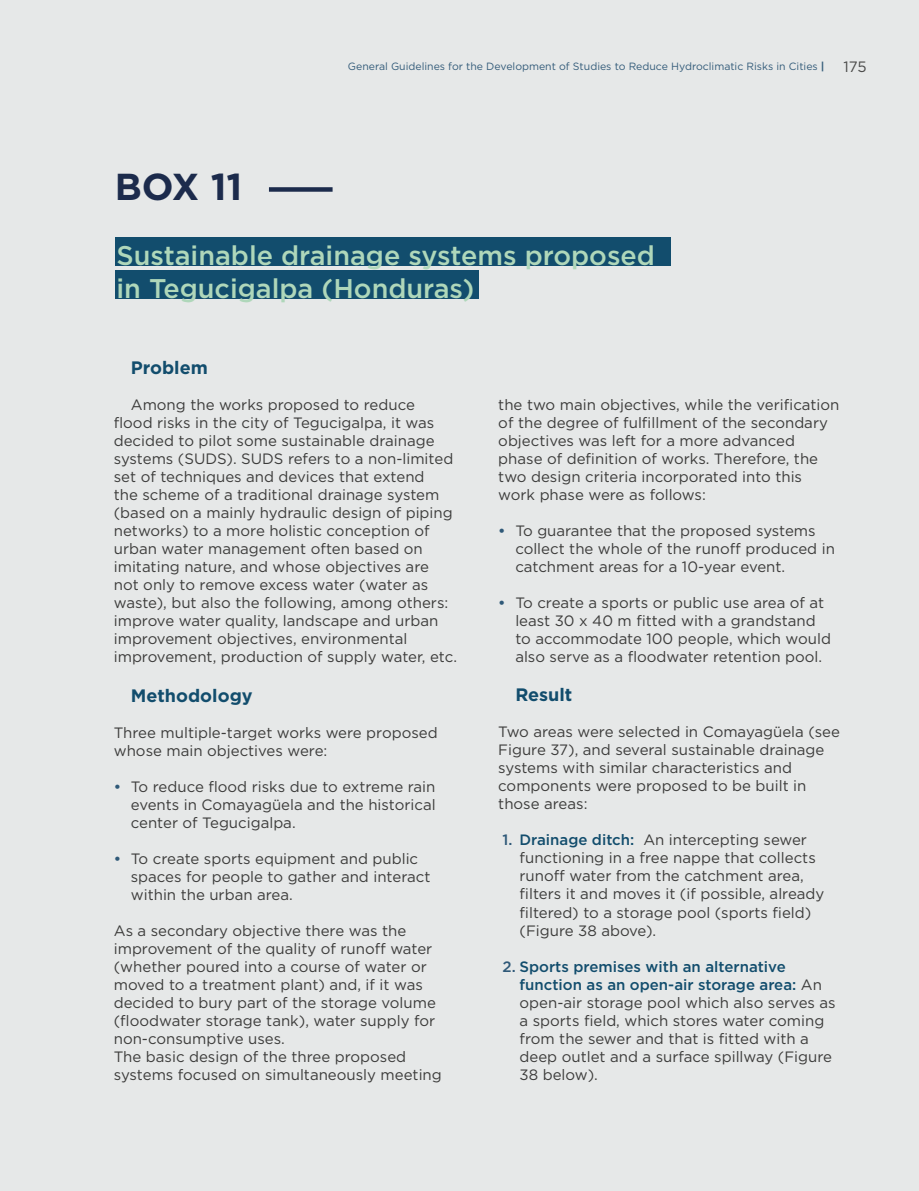
<style>
.page{position:relative;width:919px;height:1191px;background:#fff}
.page>*{position:absolute;margin:0;border:0;box-sizing:border-box;transform-origin:0 0}
.t1{font:700 37.5px "Gotham";color:#1c2b4c}
.t2{font:500 27px/32.4px "Gotham";color:#afd7ba}
.t3{font:700 18px "Gotham";color:#124d6d}
.t4{font:15px/18px "Gotham";color:#3c3c3b}
.t5{font:15px "Gotham";color:#4a4a49}
.t6{font:10.5px "Gotham";color:#345c7a}
.s1{font-weight:700}
.s2{font-weight:500;color:#2f5978}
.s3{font-weight:500;color:#124d6d}
</style>
<div class="page">
<div style="left:0;top:0;width:918px;height:1191px;background:#e6e8e8"></div>
<div style="left:115px;top:271px;width:363px;height:28px;background:#124d6d"></div>
<div style="left:115px;top:237px;width:555px;height:28px;background:#124d6d"></div>
<div style="left:269px;top:187px;width:63px;height:5px;background:#1c2b4c"></div>
<h1 class="t1" style="left:115px;top:162px;width:129px">BOX 11</h1>
<p class="t6" style="left:348px;top:60px;width:478px">General Guidelines for the Development of Studies to Reduce Hydroclimatic Risks in Cities <span class="s1">|</span></p>
<p class="t5" style="left:843px;top:57px;width:25px">175</p>
<h2 class="t2" style="left:116px;top:239px;width:540px">Sustainable drainage systems proposed in Tegucigalpa (Honduras)</h2>
<p class="t3" style="left:131px;top:355px;width:78px">Problem</p>
<p class="t4" style="left:114px;top:395px;width:345px;text-indent:17px">Among the works proposed to reduce flood risks in the city of Tegucigalpa, it was decided to pilot some sustainable drainage systems (SUDS). SUDS refers to a non-limited set of techniques and devices that extend<br>the scheme of a traditional drainage system (based on a mainly hydraulic design of piping networks) to a more holistic conception of urban water management often based on imitating nature, and whose objectives are not only to remove excess water (water as waste), but also the following, among others: improve water quality, landscape and urban improvement objectives, environmental improvement, production of supply water, etc.</p>
<p class="t3" style="left:131px;top:683px;width:123px">Methodology</p>
<p class="t4" style="left:114px;top:723px;width:325px">Three multiple-target works were proposed whose main objectives were:</p>
<p class="t4" style="left:131px;top:777px;width:306px;text-align:justify;text-indent:-17px"><span class="s2">•</span> To reduce flood risks due to extreme rain events in Comayagüela and the historical center of Tegucigalpa.</p>
<p class="t4" style="left:131px;top:849px;width:301px;text-indent:-17px"><span class="s2">•</span> To create sports equipment and public spaces for people to gather and interact within the urban area.</p>
<p class="t4" style="left:114px;top:921px;width:329px">As a secondary objective there was the improvement of the quality of runoff water (whether poured into a course of water or moved to a treatment plant) and, if it was decided to bury part of the storage volume (floodwater storage tank), water supply for non-consumptive uses.<br>The basic design of the three proposed systems focused on simultaneously meeting</p>
<p class="t4" style="left:498px;top:395px;width:342px">the two main objectives, while the verification of the degree of fulfillment of the secondary objectives was left for a more advanced phase of definition of works. Therefore, the two design criteria incorporated into this work phase were as follows:</p>
<p class="t4" style="left:515px;top:521px;width:321px;text-indent:-17px"><span class="s2">•</span> To guarantee that the proposed systems collect the whole of the runoff produced in catchment areas for a 10-year event.</p>
<p class="t4" style="left:515px;top:593px;width:317px;text-indent:-17px"><span class="s2">•</span> To create a sports or public use area of at least 30 x 40 m fitted with a grandstand to accommodate 100 people, which would also serve as a floodwater retention pool.</p>
<p class="t3" style="left:515px;top:683px;width:59px">Result</p>
<p class="t4" style="left:498px;top:723px;width:343px">Two areas were selected in Comayagüela (see Figure 37), and several sustainable drainage systems with similar characteristics and components were proposed to be built in those areas:</p>
<p class="t4" style="left:519px;top:831px;width:306px;text-indent:-17px"><span class="s2">1.</span> <span class="s3">Drainage ditch:</span> An intercepting sewer functioning in a free nappe that collects runoff water from the catchment area, filters it and moves it (if possible, already filtered) to a storage pool (sports field) (Figure 38 above).</p>
<p class="t4" style="left:519px;top:957px;width:317px;text-indent:-17px"><span class="s2">2.</span> <span class="s3">Sports premises with an alternative function as an open-air storage area:</span> An open-air storage pool which also serves as a sports field, which stores water coming from the sewer and that is fitted with a deep outlet and a surface spillway (Figure 38 below).</p>
</div>
